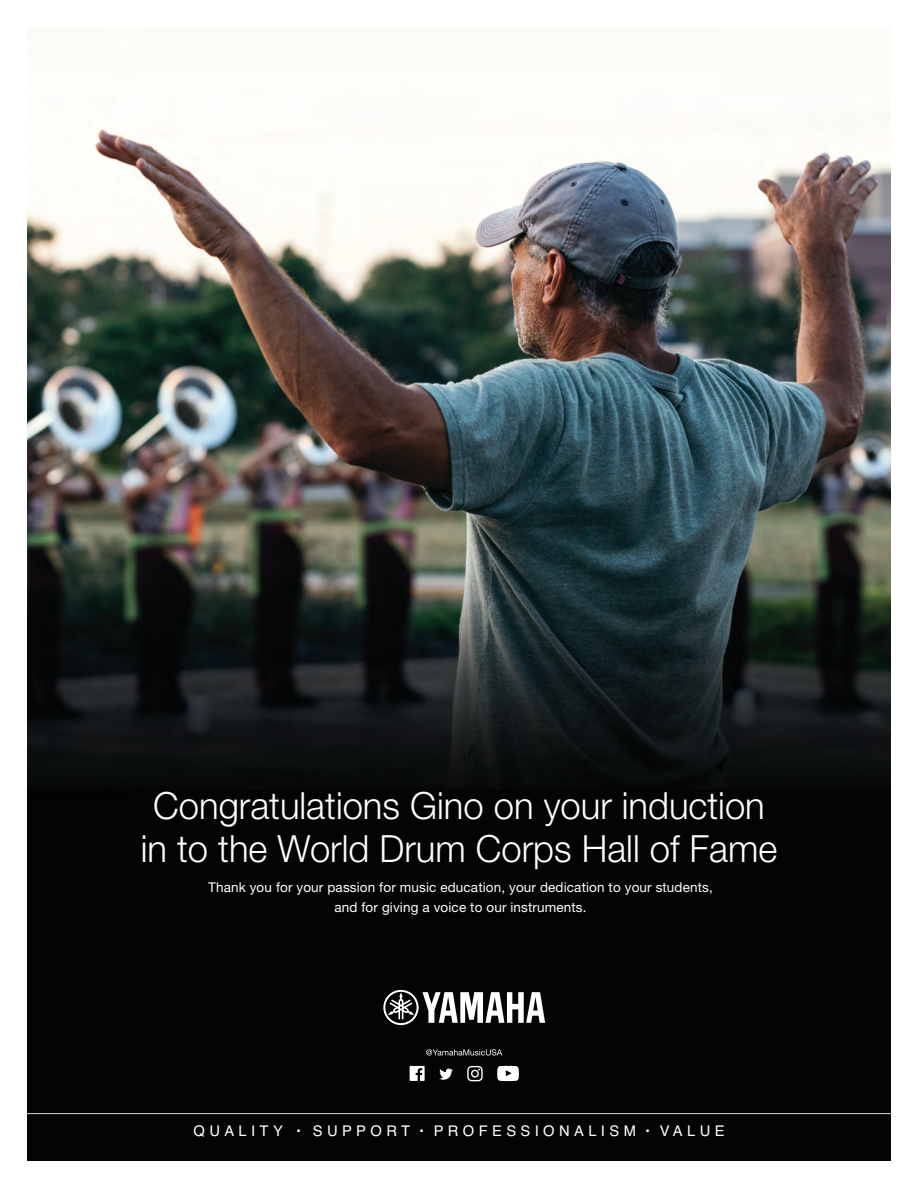
<style>
.page{position:relative;width:918px;height:1188px;background:#fff}
.page>*{position:absolute;margin:0;border:0;box-sizing:border-box;transform-origin:0 0}
.t1{font:300 37.5px/43.3px "Helvetica Neue";color:#fff;text-align:center}
.t2{font:14.7px "Helvetica";letter-spacing:.3em;color:#fff}
.t3{font:13.5px/19.5px "Helvetica Neue";letter-spacing:.01em;color:#fff;text-align:center}
</style>
<div class="page">
<img style="left:27px;top:111px;width:864px;height:1002px">
<div style="left:27px;top:1113px;width:864px;height:48px;background:#040503"></div>
<svg style="left:426px;top:1049px;width:76px;height:7px"></svg>
<svg style="left:410px;top:1066px;width:15px;height:15px"></svg>
<svg style="left:439px;top:1069px;width:14px;height:11px"></svg>
<svg style="left:467px;top:1066px;width:16px;height:15px"></svg>
<svg style="left:497px;top:1066px;width:22px;height:15px"></svg>
<svg style="left:383px;top:990px;width:162px;height:35px"></svg>
<p class="t1" style="left:141px;top:783px;width:638px">Congratulations Gino on your induction in to the World Drum Corps Hall of Fame</p>
<p class="t3" style="left:208px;top:877px;width:506px">Thank you for your passion for music education, your dedication to your students, and for giving a voice to our instruments.</p>
<p class="t2" style="left:193px;top:1120px;width:533px">QUALITY <sup>.</sup> SUPPORT <sup>.</sup> PROFESSIONALISM <sup>.</sup> VALUE</p>
</div>
